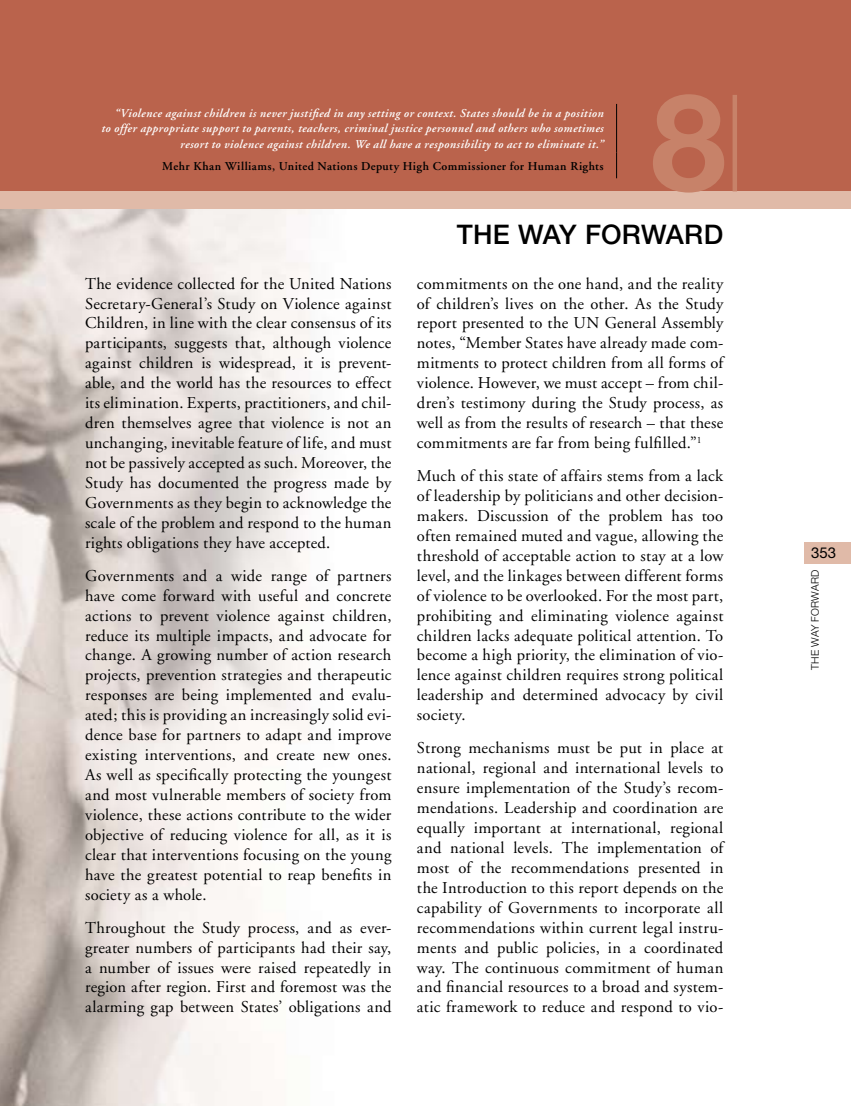
<style>
.page{position:relative;width:851px;height:1106px;background:#fff}
.page>*{position:absolute;margin:0;border:0;box-sizing:border-box;transform-origin:0 0}
.t1{font:700 135px "Helvetica Neue";color:#c78269}
.t2{font:500 27px "Helvetica Neue";letter-spacing:.005em;color:#000}
.t3{font:16.5px/20px "Adobe Garamond";letter-spacing:.015em;color:#000;text-align:justify}
.t4{font:15px "Helvetica Neue";color:#000}
.t5{font:italic 600 12px/15.8px "Adobe Garamond";letter-spacing:.035em;color:#fff;text-align:right}
.t6{font:600 12px "Adobe Garamond";letter-spacing:.035em;color:#000}
.t7{font:300 10.5px "Helvetica Neue";letter-spacing:.015em;color:#000}
</style>
<div class="page">
<div style="left:804px;top:542px;width:46px;height:21px;background:#e0baa8"></div>
<img style="left:0;top:208px;width:659px;height:898px">
<div style="left:0;top:0;width:850px;height:191px;background:#ba634c"></div>
<div style="left:0;top:191px;width:850px;height:17px;background:#e0baa8"></div>
<div style="left:732px;top:95px;width:5px;height:96px;background:#c78269"></div>
<hr style="left:616px;top:104px;width:1px;height:48px;background:#000">
<svg style="left:616px;top:152px;width:1px;height:26px"></svg>
<p class="t5" style="left:101px;top:105px;width:504px">“Violence against children is never justified in any setting or context. States should be in a position<br>to offer appropriate support to parents, teachers, criminal justice personnel and others who sometimes resort to violence against children. We all have a responsibility to act to eliminate it.”</p>
<p class="t6" style="left:162px;top:159px;width:443px">Mehr Khan Williams, United Nations Deputy High Commissioner for Human Rights</p>
<h1 class="t1" style="left:651px;top:59px;width:77px">8</h1>
<p class="t3" style="left:85px;top:274px;width:308px">The evidence collected for the United Nations Secretary-General’s Study on Violence against Children, in line with the clear consensus of its participants, suggests that, although violence against children is widespread, it is prevent&shy;able, and the world has the resources to effect its elimination. Experts, practitioners, and chil&shy;dren themselves agree that violence is not an unchanging, inevitable feature of life, and must not be passively accepted as such. Moreover, the Study has documented the progress made by Governments as they begin to acknowledge the scale of the problem and respond to the human rights obligations they have accepted.</p>
<p class="t3" style="left:85px;top:566px;width:308px">Governments and a wide range of partners have come forward with useful and concrete actions to prevent violence against children, reduce its multiple impacts, and advocate for change. A growing number of action research projects, prevention strategies and therapeutic responses are being implemented and evalu&shy;ated; this is providing an increasingly solid evi&shy;dence base for partners to adapt and improve existing interventions, and create new ones.<br>As well as specifically protecting the youngest and most vulnerable members of society from violence, these actions contribute to the wider objective of reducing violence for all, as it is clear that interventions focusing on the young have the greatest potential to reap benefits in society as a whole.</p>
<p class="t3" style="left:85px;top:917px;width:308px">Throughout the Study process, and as ever&shy;greater numbers of participants had their say, a number of issues were raised repeatedly in region after region. First and foremost was the alarming gap between States’ obligations and</p>
<h2 class="t2" style="left:456px;top:218px;width:268px">THE WAY FORWARD</h2>
<p class="t3" style="left:417px;top:274px;width:308px">commitments on the one hand, and the reality of children’s lives on the other. As the Study report presented to the UN General Assembly notes, “Member States have already made com&shy;mitments to protect children from all forms of violence. However, we must accept – from chil&shy;dren’s testimony during the Study process, as well as from the results of research – that these commitments are far from being fulfilled.”<sup>1</sup></p>
<p class="t3" style="left:417px;top:466px;width:308px">Much of this state of affairs stems from a lack of leadership by politicians and other decision&shy;makers. Discussion of the problem has too often remained muted and vague, allowing the threshold of acceptable action to stay at a low level, and the linkages between different forms of violence to be overlooked. For the most part, prohibiting and eliminating violence against children lacks adequate political attention. To become a high priority, the elimination of vio&shy;lence against children requires strong political leadership and determined advocacy by civil society.</p>
<p class="t3" style="left:417px;top:738px;width:308px">Strong mechanisms must be put in place at national, regional and international levels to ensure implementation of the Study’s recom&shy;mendations. Leadership and coordination are equally important at international, regional and national levels. The implementation of most of the recommendations presented in the Introduction to this report depends on the capability of Governments to incorporate all recommendations within current legal instru&shy;ments and public policies, in a coordinated way. The continuous commitment of human and financial resources to a broad and system&shy;atic framework to reduce and respond to vio-</p>
<p class="t4" style="left:810px;top:544px;width:9px">353</p>
<p class="t7" style="left:808px;top:669px;width:101px;rotate:-90deg">The way forward</p>
</div>
